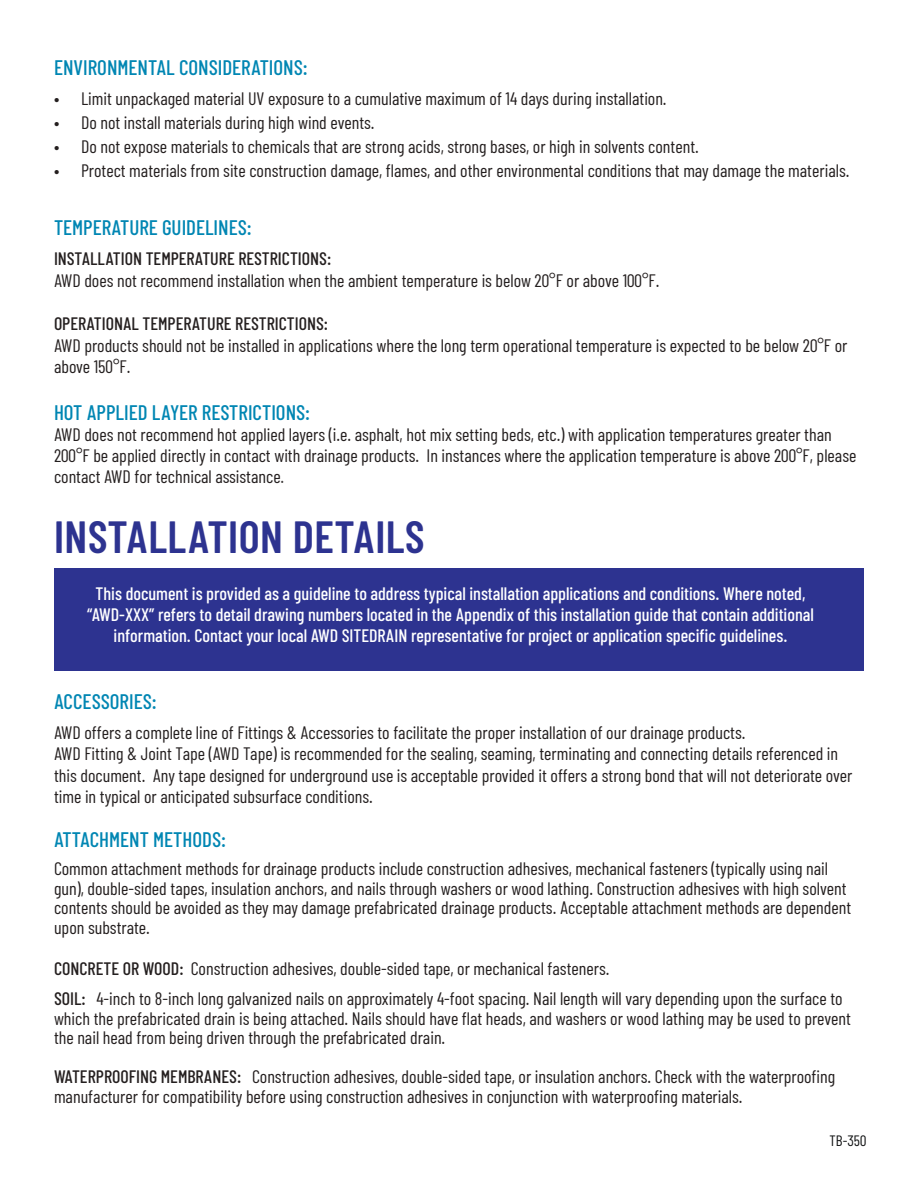
<style>
.page{position:relative;width:918px;height:1188px;background:#fff}
.page>*{position:absolute;margin:0;border:0;box-sizing:border-box;transform-origin:0 0}
.t1{font:600 45px "Barlow Condensed";letter-spacing:.01em;color:#2d3390}
.t2{font:500 21px "Barlow Condensed";color:#0086b3}
.t3{font:18px/21px "Barlow Condensed";color:#241f1f}
.t4{font:500 18px/21px "Barlow Condensed";color:#fff;text-align:center}
.t5{font:500 18px "Barlow Condensed";color:#241f1f}
.t6{font:15px "Barlow Condensed";color:#111213}
.s1{color:#393535}
.s2{font-weight:500}
</style>
<div class="page">
<div style="left:54px;top:568px;width:810px;height:103px;background:#2d3390"></div>
<p class="t2" style="left:54px;top:54px;width:255px">ENVIRONMENTAL CONSIDERATIONS:</p>
<p class="t3" style="left:54px;top:88px;width:614px">• Limit unpackaged material UV exposure to a cumulative maximum of 14 days during installation.</p>
<p class="t3" style="left:54px;top:112px;width:322px">• Do not install materials during high wind events.</p>
<p class="t3" style="left:54px;top:136px;width:646px">• Do not expose materials to chemicals that are strong acids, strong bases, or high in solvents content.</p>
<p class="t3" style="left:54px;top:160px;width:797px">• Protect materials from site construction damage, flames, and other environmental conditions that may damage the materials.</p>
<p class="t2" style="left:54px;top:214px;width:199px">TEMPERATURE GUIDELINES:</p>
<p class="t5" style="left:54px;top:247px;width:279px">INSTALLATION TEMPERATURE RESTRICTIONS:</p>
<p class="t3" style="left:54px;top:269px;width:607px">AWD does not recommend installation when the ambient temperature is below 20°F or above 100°F.</p>
<p class="t5" style="left:54px;top:312px;width:276px">OPERATIONAL TEMPERATURE RESTRICTIONS:</p>
<p class="t3" style="left:54px;top:334px;width:795px;line-height:21.6px">AWD products should not be installed in applications where the long term operational temperature is expected to be below 20°F or above 150°F.</p>
<p class="t2" style="left:54px;top:399px;width:258px">HOT APPLIED LAYER RESTRICTIONS:</p>
<p class="t3" style="left:54px;top:423px;width:804px">AWD does not recommend hot applied layers (i.e. asphalt, hot mix setting beds, etc.) with application temperatures greater than<br>200°F be applied directly in contact with drainage products. In instances where the application temperature is above 200°F, please contact AWD for technical assistance<span class="s1">.</span></p>
<h1 class="t1" style="left:54px;top:508px;width:372px">INSTALLATION DETAILS</h1>
<p class="t4" style="left:87px;top:583px;width:728px">This document is provided as a guideline to address typical installation applications and conditions. Where noted, “AWD-XXX” refers to detail drawing numbers located in the Appendix of this installation guide that contain additional information. Contact your local AWD SITEDRAIN representative for project or application specific guidelines.</p>
<p class="t2" style="left:54px;top:689px;width:104px">ACCESSORIES:</p>
<p class="t3" style="left:54px;top:722px;width:800px">AWD offers a complete line of Fittings &amp; Accessories to facilitate the proper installation of our drainage products.<br>AWD Fitting &amp; Joint Tape (AWD Tape) is recommended for the sealing, seaming, terminating and connecting details referenced in this document. Any tape designed for underground use is acceptable provided it offers a strong bond that will not deteriorate over time in typical or anticipated subsurface conditions.</p>
<p class="t2" style="left:54px;top:826px;width:174px">ATTACHMENT METHODS:</p>
<p class="t3" style="left:54px;top:858px;width:799px;line-height:19.5px">Common attachment methods for drainage products include construction adhesives, mechanical fasteners (typically using nail gun), double-sided tapes, insulation anchors, and nails through washers or wood lathing. Construction adhesives with high solvent contents should be avoided as they may damage prefabricated drainage products. Acceptable attachment methods are dependent upon substrate.</p>
<p class="t3" style="left:54px;top:952px;width:790px;line-height:30.6px"><span class="s2">CONCRETE OR WOOD:</span> Construction adhesives, double-sided tape, or mechanical fasteners.<br><span class="s2">SOIL:</span> 4-inch to 8-inch long galvanized nails on approximately 4-foot spacing. Nail length will vary depending upon the surface to</p>
<p class="t3" style="left:54px;top:1008px;width:798px;line-height:19.5px">which the prefabricated drain is being attached. Nails should have flat heads, and washers or wood lathing may be used to prevent the nail head from being driven through the prefabricated drain.</p>
<p class="t3" style="left:54px;top:1067px;width:783px;line-height:19.5px"><span class="s2">WATERPROOFING MEMBRANES:</span> Construction adhesives, double-sided tape, or insulation anchors. Check with the waterproofing manufacturer for compatibility before using construction adhesives in conjunction with waterproofing materials.</p>
<p class="t6" style="left:830px;top:1131px;width:38px">TB-350</p>
</div>
